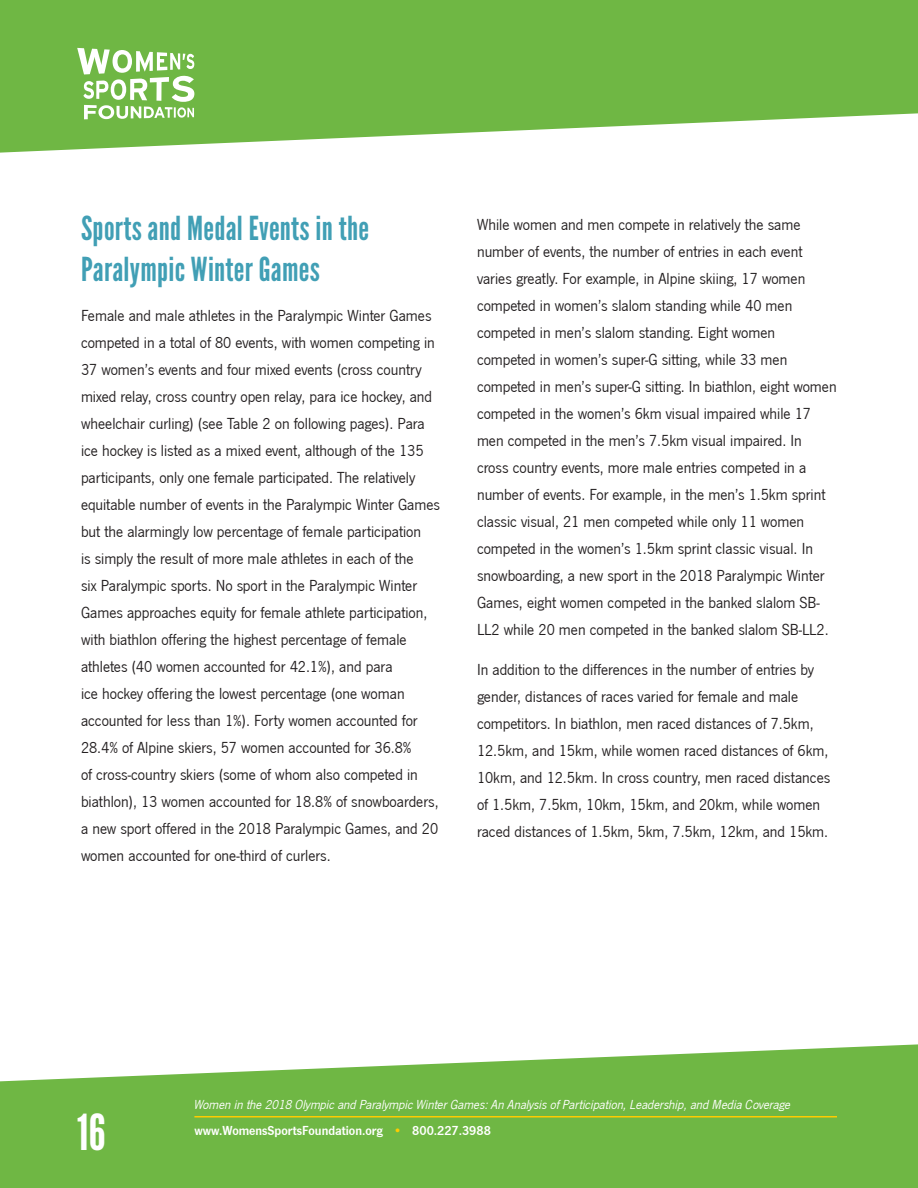
<style>
.page{position:relative;width:918px;height:1188px;background:#fff}
.page>*{position:absolute;margin:0;border:0;box-sizing:border-box;transform-origin:0 0}
.t1{font:49.5px "League Gothic";color:#fff}
.Section_subhead{font:33px/40.5px "League Gothic";letter-spacing:.01em;color:#419fb5}
.t2{font:16.5px/27px "News Got";color:#231f20}
.t3{font:italic 13.5px "News Got";color:#fff}
.t4{font:13.5px "News Got Dem";color:#fff}
.s1{color:#fc0}
</style>
<div class="page">
<svg style="left:0;top:0;width:918px;height:153px;background:#82c05d"></svg>
<svg style="left:0;top:1044px;width:918px;height:144px;background:#82c05c"></svg>
<svg style="left:77px;top:48px;width:117px;height:71px"></svg>
<hr style="left:194px;top:1116px;width:643px;height:2px;background:#fc0">
<p class="Section_subhead" style="left:81px;top:209px;width:290px">Sports and Medal Events in the<br>Paralympic Winter Games</p>
<p class="t2" style="left:81px;top:303px;width:361px">Female and male athletes in the Paralympic Winter Games competed in a total of 80 events, with women competing in 37 women’s events and four mixed events (cross country mixed relay, cross country open relay, para ice hockey, and wheelchair curling) (see Table 2 on following pages). Para ice hockey is listed as a mixed event, although of the 135 participants, only one female participated. The relatively equitable number of events in the Paralympic Winter Games but the alarmingly low percentage of female participation<br>is simply the result of more male athletes in each of the<br>six Paralympic sports. No sport in the Paralympic Winter Games approaches equity for female athlete participation, with biathlon offering the highest percentage of female athletes (40 women accounted for 42.1%), and para<br>ice hockey offering the lowest percentage (one woman accounted for less than 1%). Forty women accounted for 28.4% of Alpine skiers, 57 women accounted for 36.8%<br>of cross-country skiers (some of whom also competed in biathlon), 13 women accounted for 18.8% of snowboarders, a new sport offered in the 2018 Paralympic Games, and 20 women accounted for one-third of curlers.</p>
<p class="t2" style="left:477px;top:211px;width:361px">While women and men compete in relatively the same number of events, the number of entries in each event varies greatly. For example, in Alpine skiing, 17 women competed in women’s slalom standing while 40 men competed in men’s slalom standing. Eight women competed in women’s super-G sitting, while 33 men competed in men’s super-G sitting. In biathlon, eight women competed in the women’s 6km visual impaired while 17 men competed in the men’s 7.5km visual impaired. In cross country events, more male entries competed in a number of events. For example, in the men’s 1.5km sprint classic visual, 21 men competed while only 11 women competed in the women’s 1.5km sprint classic visual. In snowboarding, a new sport in the 2018 Paralympic Winter Games, eight women competed in the banked slalom SB-LL2 while 20 men competed in the banked slalom SB-LL2.</p>
<p class="t2" style="left:477px;top:657px;width:355px">In addition to the differences in the number of entries by gender, distances of races varied for female and male competitors. In biathlon, men raced distances of 7.5km, 12.5km, and 15km, while women raced distances of 6km, 10km, and 12.5km. In cross country, men raced distances of 1.5km, 7.5km, 10km, 15km, and 20km, while women raced distances of 1.5km, 5km, 7.5km, 12km, and 15km.</p>
<h1 class="t1" style="left:77px;top:1104px;width:30px">16</h1>
<p class="t3" style="left:194px;top:1097px;width:598px">Women in the 2018 Olympic and Paralympic Winter Games: An Analysis of Participation, Leadership, and Media Coverage</p>
<p class="t4" style="left:194px;top:1123px;width:298px">www.WomensSportsFoundation.org <span class="s1">•</span> 800.227.3988</p>
</div>
